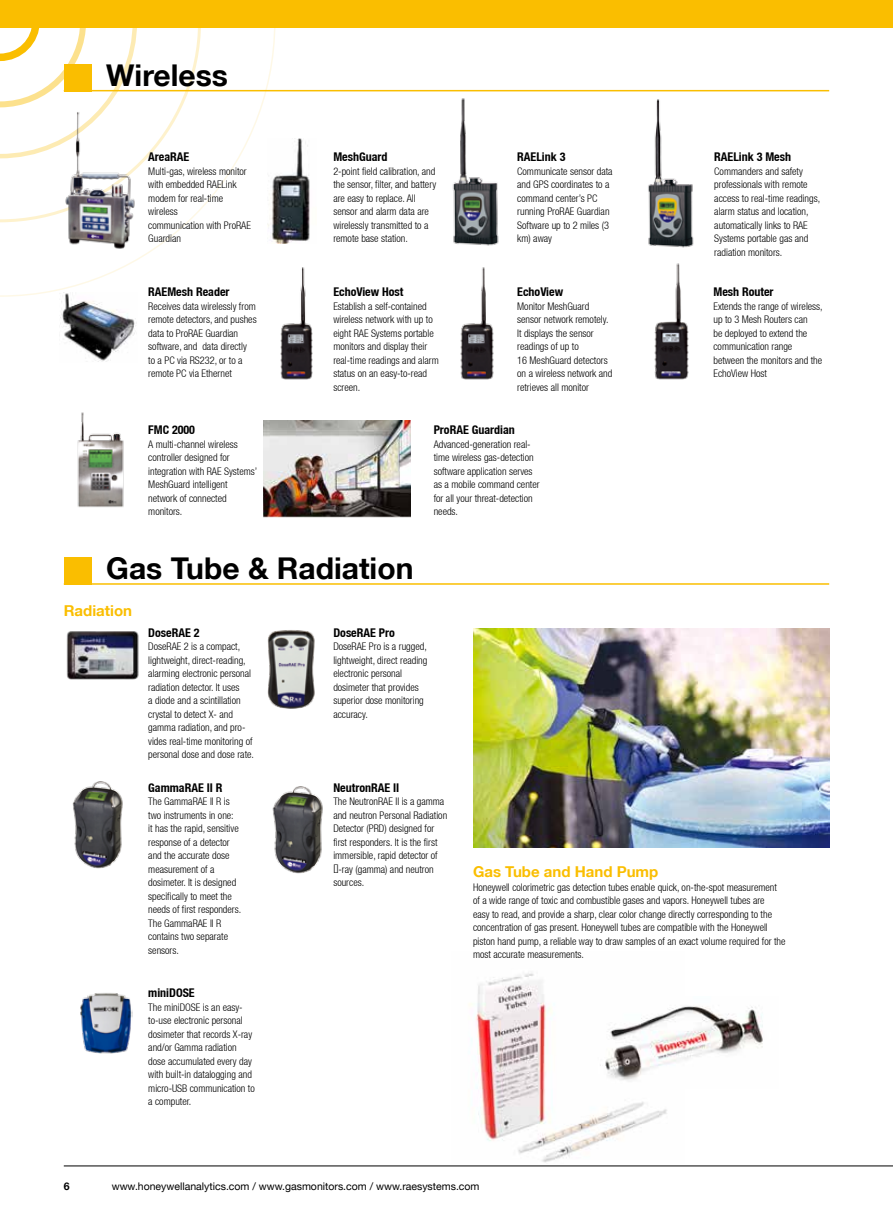
<style>
.page{position:relative;width:893px;height:1212px;background:#fff}
.page>*{position:absolute;margin:0;border:0;box-sizing:border-box;transform-origin:0 0}
.t1{font:700 30px "Helvetica Neue LT";color:#000}
.t2{font:700 15px "Helvetica Neue LT";color:#fabe00}
.t3{font:700 condensed 12px "Helvetica Neue LT";color:#000}
.t4{font:300 condensed 10.5px/13.5px "Helvetica Neue LT";color:#000}
.t5{font:10.5px "Helvetica Neue LT";color:#000}
.t6{font:700 10.5px "Helvetica Neue LT";color:#000}
</style>
<div class="page">
<hr style="left:64px;top:1166px;width:829px;height:1px;background:#000">
<img style="left:469px;top:973px;width:198px;height:190px">
<img style="left:589px;top:996px;width:174px;height:92px">
<img style="left:473px;top:628px;width:356px;height:219px">
<img style="left:60px;top:297px;width:77px;height:65px">
<svg style="left:0;top:28px;width:276px;height:269px"></svg>
<svg style="left:0;top:28px;width:201px;height:194px"></svg>
<svg style="left:0;top:28px;width:137px;height:130px"></svg>
<img style="left:268px;top:138px;width:42px;height:105px">
<img style="left:64px;top:110px;width:73px;height:141px">
<img style="left:452px;top:98px;width:47px;height:148px">
<img style="left:648px;top:99px;width:46px;height:149px">
<img style="left:263px;top:421px;width:148px;height:97px">
<img style="left:280px;top:267px;width:33px;height:113px">
<img style="left:460px;top:267px;width:34px;height:113px">
<img style="left:654px;top:263px;width:35px;height:117px">
<img style="left:77px;top:412px;width:47px;height:95px">
<img style="left:66px;top:631px;width:73px;height:49px">
<img style="left:267px;top:630px;width:48px;height:79px">
<img style="left:72px;top:781px;width:51px;height:88px">
<img style="left:272px;top:786px;width:51px;height:88px">
<img style="left:80px;top:993px;width:53px;height:61px">
<div style="left:64px;top:64px;width:27px;height:27px;background:#fabe00"></div>
<div style="left:0;top:0;width:893px;height:28px;background:#fabe00"></div>
<hr style="left:64px;top:90px;width:765px;height:1px;background:#fabe00">
<div style="left:64px;top:557px;width:27px;height:28px;background:#fabe00"></div>
<hr style="left:64px;top:583px;width:765px;height:2px;background:#fabe00">
<h1 class="t1" style="left:106px;top:57px;width:123px">Wireless</h1>
<p class="t3" style="left:148px;top:150px;width:43px">AreaRAE</p>
<p class="t4" style="left:148px;top:164px;width:104px">Multi-gas, wireless monitor with embedded RAELink modem for real-time wireless<br>communication with ProRAE<br>Guardian</p>
<p class="t3" style="left:148px;top:285px;width:83px">RAEMesh Reader</p>
<p class="t4" style="left:148px;top:299px;width:110px">Receives data wirelessly from remote detectors, and pushes data to ProRAE Guardian software, and data directly<br>to a PC via RS232, or to a remote PC via Ethernet</p>
<p class="t3" style="left:148px;top:423px;width:48px">FMC 2000</p>
<p class="t4" style="left:148px;top:437px;width:110px">A multi-channel wireless controller designed for integration with RAE Systems’<br>MeshGuard intelligent network of connected monitors.</p>
<p class="t3" style="left:333px;top:150px;width:56px">MeshGuard</p>
<p class="t4" style="left:333px;top:164px;width:104px">2-point field calibration, and the sensor, filter, and battery are easy to replace. All sensor and alarm data are wirelessly transmitted to a remote base station.</p>
<p class="t3" style="left:517px;top:150px;width:50px">RAELink 3</p>
<p class="t4" style="left:517px;top:164px;width:97px">Communicate sensor data and GPS coordinates to a command center’s PC running ProRAE Guardian<br>Software up to 2 miles (3 km) away</p>
<p class="t3" style="left:333px;top:285px;width:72px">EchoView Host</p>
<p class="t4" style="left:333px;top:299px;width:107px">Establish a self-contained wireless network with up to eight RAE Systems portable monitors and display their real-time readings and alarm status on an easy-to-read screen.</p>
<p class="t3" style="left:434px;top:423px;width:83px">ProRAE Guardian</p>
<p class="t4" style="left:434px;top:437px;width:107px">Advanced-generation real&shy;time wireless gas-detection software application serves as a mobile command center for all your threat-detection needs.</p>
<p class="t3" style="left:517px;top:285px;width:47px">EchoView</p>
<p class="t4" style="left:517px;top:299px;width:97px">Monitor MeshGuard sensor network remotely.<br>It displays the sensor readings of up to<br>16 MeshGuard detectors on a wireless network and retrieves all monitor</p>
<h1 class="t1" style="left:106px;top:550px;width:309px">Gas Tube &amp; Radiation</h1>
<h2 class="t2" style="left:64px;top:601px;width:70px">Radiation</h2>
<p class="t3" style="left:148px;top:625px;width:53px">DoseRAE 2</p>
<p class="t4" style="left:148px;top:640px;width:107px">DoseRAE 2 is a compact, lightweight, direct-reading, alarming electronic personal radiation detector. It uses<br>a diode and a scintillation crystal to detect X- and gamma radiation, and pro&shy;vides real-time monitoring of personal dose and dose rate.</p>
<p class="t3" style="left:333px;top:625px;width:63px">DoseRAE Pro</p>
<p class="t4" style="left:333px;top:640px;width:96px">DoseRAE Pro is a rugged, lightweight, direct reading electronic personal dosimeter that provides superior dose monitoring accuracy.</p>
<p class="t3" style="left:714px;top:150px;width:78px">RAELink 3 Mesh</p>
<p class="t4" style="left:714px;top:164px;width:107px">Commanders and safety professionals with remote access to real-time readings, alarm status and location, automatically links to RAE<br>Systems portable gas and radiation monitors.</p>
<p class="t3" style="left:713px;top:285px;width:62px">Mesh Router</p>
<p class="t4" style="left:713px;top:299px;width:111px">Extends the range of wireless, up to 3 Mesh Routers can<br>be deployed to extend the communication range between the monitors and the<br>EchoView Host</p>
<p class="t3" style="left:148px;top:780px;width:76px">GammaRAE II R</p>
<p class="t4" style="left:148px;top:794px;width:94px">The GammaRAE II R is two instruments in one:<br>it has the rapid, sensitive response of a detector and the accurate dose measurement of a dosimeter. It is designed specifically to meet the needs of first responders.<br>The GammaRAE II R contains two separate sensors.</p>
<p class="t3" style="left:148px;top:985px;width:48px">miniDOSE</p>
<p class="t4" style="left:148px;top:1000px;width:108px">The miniDOSE is an easy&shy;to-use electronic personal dosimeter that records X-ray and/or Gamma radiation dose accumulated every day with built-in datalogging and micro-USB communication to a computer.</p>
<p class="t3" style="left:333px;top:780px;width:67px">NeutronRAE II</p>
<p class="t4" style="left:333px;top:794px;width:115px">The NeutronRAE II is a gamma and neutron Personal Radiation<br>Detector (PRD) designed for first responders. It is the first immersible, rapid detector of γ-ray (gamma) and neutron sources.</p>
<h2 class="t2" style="left:473px;top:863px;width:187px">Gas Tube and Hand Pump</h2>
<p class="t4" style="left:473px;top:880px;width:314px">Honeywell colorimetric gas detection tubes enable quick, on-the-spot measurement of a wide range of toxic and combustible gases and vapors. Honeywell tubes are<br>easy to read, and provide a sharp, clear color change directly corresponding to the concentration of gas present. Honeywell tubes are compatible with the Honeywell piston hand pump, a reliable way to draw samples of an exact volume required for the most accurate measurements.</p>
<p class="t6" style="left:64px;top:1179px;width:7px">6</p>
<p class="t5" style="left:112px;top:1179px;width:369px">www.honeywellanalytics.com / www.gasmonitors.com / www.raesystems.com</p>
</div>
